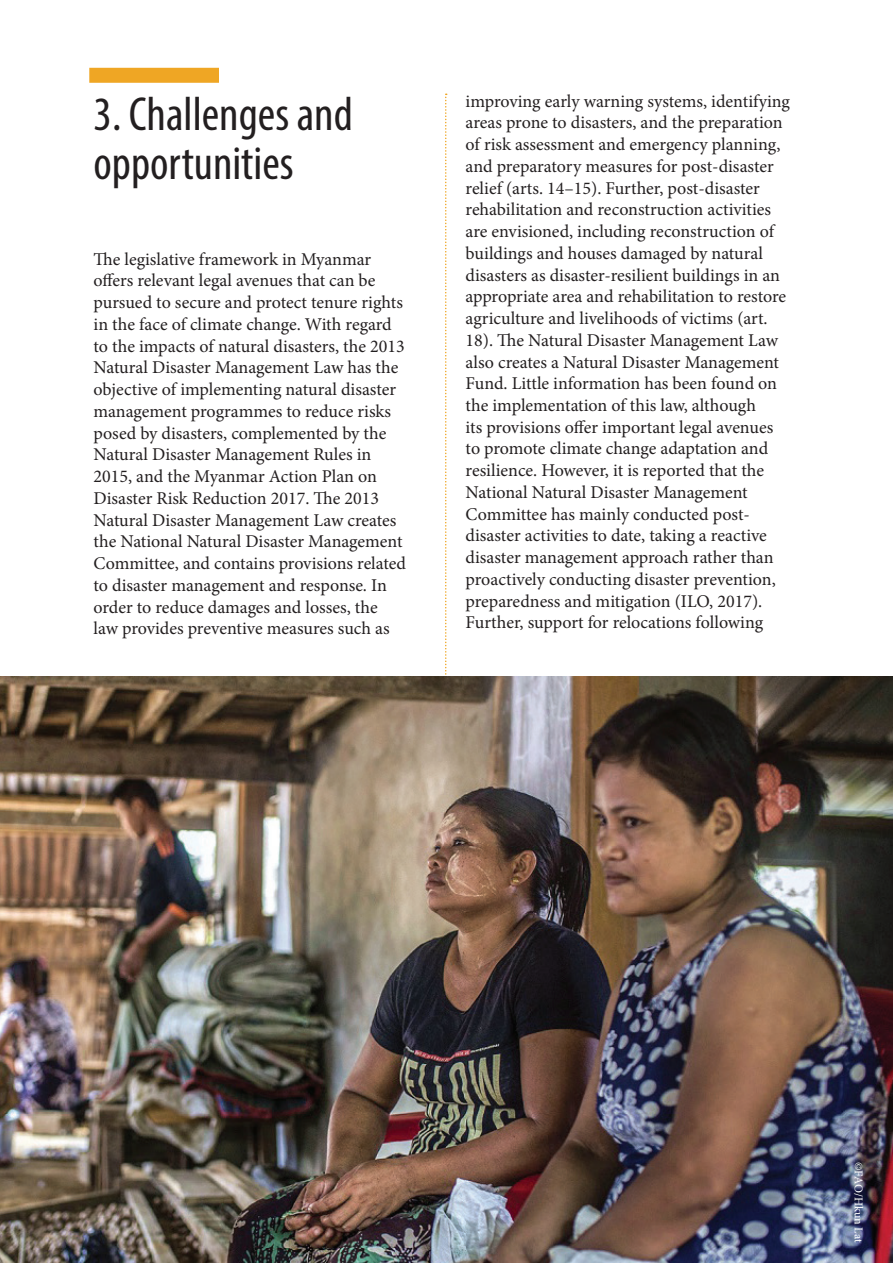
<style>
.page{position:relative;width:893px;height:1263px;background:#fff}
.page>*{position:absolute;margin:0;border:0;box-sizing:border-box;transform-origin:0 0}
.t1{font:condensed 48px/49.5px "Myriad Pro";color:#231f20}
.t2{font:18px/21.8px "Minion Pro";letter-spacing:-.005em;color:#231f20}
.t3{font:12px "Minion Pro";letter-spacing:-.01em;color:#fff}
</style>
<div class="page">
<svg style="left:445px;top:94px;width:2px;height:583px"></svg>
<div style="left:89px;top:68px;width:130px;height:15px;background:#efa624"></div>
<img style="left:0;top:677px;width:893px;height:586px">
<h1 class="t1" style="left:94px;top:88px;width:261px">3. Challenges and opportunities</h1>
<p class="t2" style="left:94px;top:248px;width:314px">The legislative framework in Myanmar offers relevant legal avenues that can be pursued to secure and protect tenure rights in the face of climate change. With regard to the impacts of natural disasters, the 2013<br>Natural Disaster Management Law has the objective of implementing natural disaster management programmes to reduce risks posed by disasters, complemented by the Natural Disaster Management Rules in 2015, and the Myanmar Action Plan on Disaster Risk Reduction 2017. The 2013<br>Natural Disaster Management Law creates the National Natural Disaster Management Committee, and contains provisions related to disaster management and response. In order to reduce damages and losses, the law provides preventive measures such as</p>
<p class="t2" style="left:466px;top:90px;width:326px">improving early warning systems, identifying areas prone to disasters, and the preparation of risk assessment and emergency planning, and preparatory measures for post-disaster relief (arts. 14–15). Further, post-disaster rehabilitation and reconstruction activities are envisioned, including reconstruction of buildings and houses damaged by natural disasters as disaster-resilient buildings in an appropriate area and rehabilitation to restore agriculture and livelihoods of victims (art.<br>18). The Natural Disaster Management Law also creates a Natural Disaster Management Fund. Little information has been found on the implementation of this law, although<br>its provisions offer important legal avenues to promote climate change adaptation and resilience. However, it is reported that the National Natural Disaster Management Committee has mainly conducted post&shy;disaster activities to date, taking a reactive disaster management approach rather than proactively conducting disaster prevention, preparedness and mitigation (ILO, 2017).<br>Further, support for relocations following</p>
<p class="t3" style="left:867px;top:1162px;width:82px;rotate:90deg">©FAO/Hkun Lat</p>
</div>
